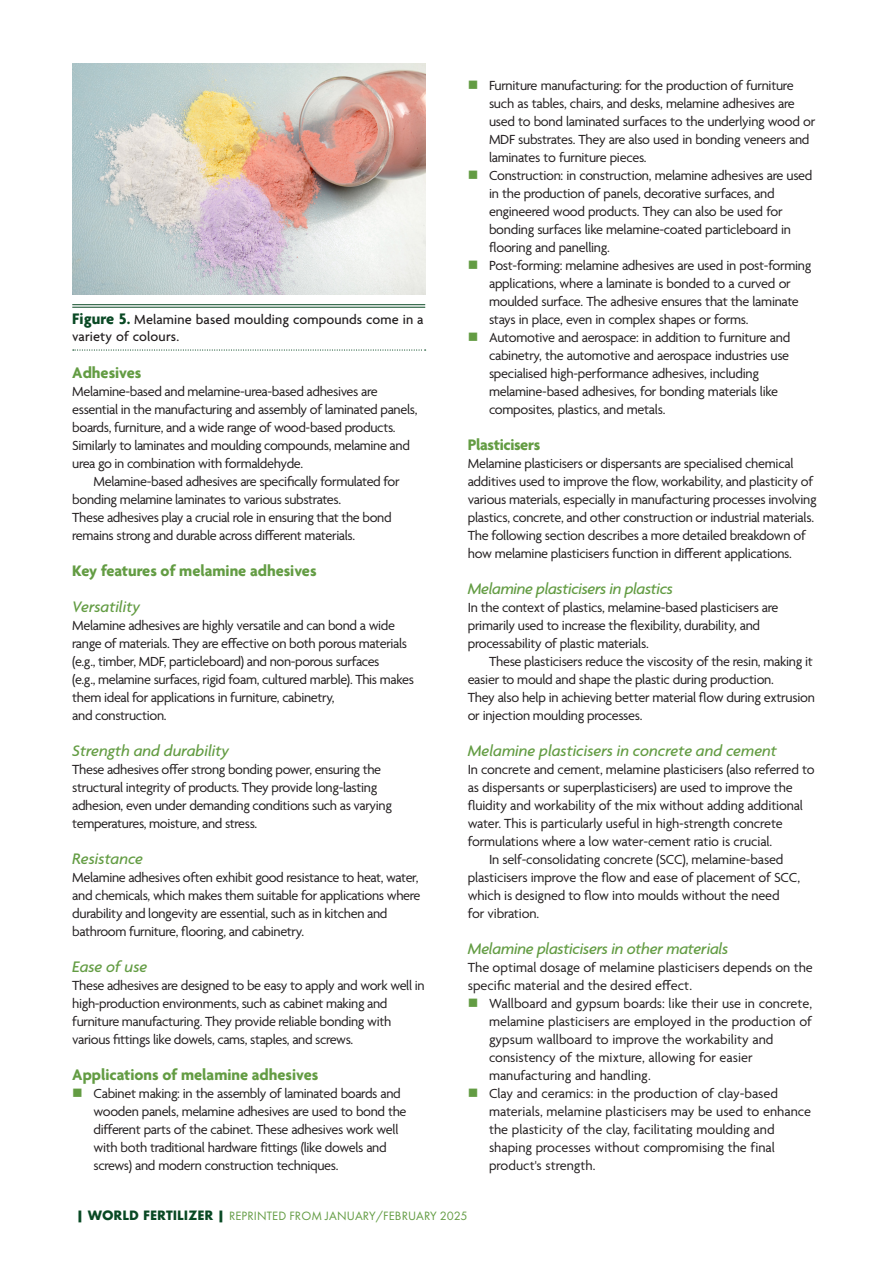
<style>
.page{position:relative;width:893px;height:1263px;background:#fff}
.page>*{position:absolute;margin:0;border:0;box-sizing:border-box;transform-origin:0 0}
.Subhead_3{font:italic 500 16.5px "Agenda";letter-spacing:-.005em;color:#639c43}
.Subhead_2{font:700 16.5px "Agenda";color:#639c43}
.Subhead_2-2{font:700 16.5px "Agenda";letter-spacing:-.02em;color:#639c43}
.Paragraph_1{font:14.25px/18px "Agenda";letter-spacing:-.02em;color:#231f20}
.Body_Text{font:14.25px/18px "Agenda";letter-spacing:-.02em;color:#231f20}
.Paragraph_1-2{font:14.25px/18px "Agenda";color:#231f20}
.t1{font:500 14.25px/16.5px "Agenda";letter-spacing:.01em;color:#231f20}
.t2{font:12.45px "Futura PT";letter-spacing:.01em;color:#639c43}
.s1{font-weight:700;font-size:16.5px;color:#094924}
.s2{color:#639c43}
.s3{font-family:"Futura";font-weight:700;color:#094924}
</style>
<div class="page">
<hr style="left:72px;top:304px;width:353px;height:1px;background:#094924">
<hr style="left:72px;top:307px;width:353px;height:1px;background:#094924">
<svg style="left:73px;top:349px;width:353px;height:2px"></svg>
<img style="left:72px;top:64px;width:353px;height:231px">
<p class="t1" style="left:72px;top:313px;width:353px"><span class="s1">Figure 5.</span> Melamine based moulding compounds come in a variety of colours.</p>
<p class="Subhead_2" style="left:72px;top:364px;width:71px">Adhesives</p>
<p class="Paragraph_1" style="left:72px;top:383px;width:347px">Melamine-based and melamine-urea-based adhesives are essential in the manufacturing and assembly of laminated panels, boards, furniture, and a wide range of wood-based products.<br>Similarly to laminates and moulding compounds, melamine and urea go in combination with formaldehyde.</p>
<p class="Body_Text" style="left:72px;top:473px;width:329px;text-indent:21px">Melamine-based adhesives are specifically formulated for bonding melamine laminates to various substrates.<br>These adhesives play a crucial role in ensuring that the bond remains strong and durable across different materials.</p>
<p class="Subhead_2" style="left:72px;top:562px;width:246px">Key features of melamine adhesives</p>
<p class="Subhead_3" style="left:72px;top:597px;width:69px">Versatility</p>
<p class="Paragraph_1" style="left:72px;top:617px;width:343px">Melamine adhesives are highly versatile and can bond a wide range of materials. They are effective on both porous materials (e.g., timber, MDF, particleboard) and non-porous surfaces<br>(e.g., melamine surfaces, rigid foam, cultured marble). This makes them ideal for applications in furniture, cabinetry,<br>and construction.</p>
<p class="Subhead_3" style="left:72px;top:741px;width:158px">Strength and durability</p>
<p class="Paragraph_1" style="left:72px;top:761px;width:321px">These adhesives offer strong bonding power, ensuring the structural integrity of products. They provide long-lasting adhesion, even under demanding conditions such as varying temperatures, moisture, and stress.</p>
<p class="Subhead_3" style="left:72px;top:849px;width:72px">Resistance</p>
<p class="Paragraph_1" style="left:72px;top:869px;width:350px">Melamine adhesives often exhibit good resistance to heat, water, and chemicals, which makes them suitable for applications where durability and longevity are essential, such as in kitchen and bathroom furniture, flooring, and cabinetry.</p>
<p class="Subhead_3" style="left:72px;top:957px;width:76px">Ease of use</p>
<p class="Paragraph_1" style="left:72px;top:977px;width:354px">These adhesives are designed to be easy to apply and work well in high-production environments, such as cabinet making and furniture manufacturing. They provide reliable bonding with various fittings like dowels, cams, staples, and screws.</p>
<p class="Subhead_2" style="left:72px;top:1066px;width:248px">Applications of melamine adhesives</p>
<p class="Paragraph_1" style="left:94px;top:1085px;width:315px;text-indent:-21px"><span class="s2">■</span> Cabinet making: in the assembly of laminated boards and wooden panels, melamine adhesives are used to bond the different parts of the cabinet. These adhesives work well with both traditional hardware fittings (like dowels and screws) and modern construction techniques.</p>
<p class="Paragraph_1" style="left:489px;top:77px;width:328px;text-indent:-21px"><span class="s2">■</span> Furniture manufacturing: for the production of furniture such as tables, chairs, and desks, melamine adhesives are used to bond laminated surfaces to the underlying wood or MDF substrates. They are also used in bonding veneers and laminates to furniture pieces.</p>
<p class="Paragraph_1" style="left:489px;top:167px;width:325px;text-indent:-21px"><span class="s2">■</span> Construction: in construction, melamine adhesives are used in the production of panels, decorative surfaces, and engineered wood products. They can also be used for bonding surfaces like melamine-coated particleboard in flooring and panelling.</p>
<p class="Paragraph_1" style="left:489px;top:257px;width:324px;text-indent:-21px"><span class="s2">■</span> Post-forming: melamine adhesives are used in post-forming applications, where a laminate is bonded to a curved or moulded surface. The adhesive ensures that the laminate stays in place, even in complex shapes or forms.</p>
<p class="Paragraph_1" style="left:489px;top:329px;width:303px;text-indent:-21px"><span class="s2">■</span> Automotive and aerospace: in addition to furniture and cabinetry, the automotive and aerospace industries use specialised high-performance adhesives, including melamine-based adhesives, for bonding materials like composites, plastics, and metals.</p>
<p class="Subhead_2-2" style="left:468px;top:436px;width:74px">Plasticisers</p>
<p class="Paragraph_1" style="left:468px;top:455px;width:350px">Melamine plasticisers or dispersants are specialised chemical additives used to improve the flow, workability, and plasticity of various materials, especially in manufacturing processes involving plastics, concrete, and other construction or industrial materials.<br>The following section describes a more detailed breakdown of how melamine plasticisers function in different applications.</p>
<p class="Subhead_3" style="left:468px;top:579px;width:207px">Melamine plasticisers in plastics</p>
<p class="Paragraph_1" style="left:468px;top:599px;width:312px">In the context of plastics, melamine-based plasticisers are primarily used to increase the flexibility, durability, and processability of plastic materials.</p>
<p class="Body_Text" style="left:468px;top:653px;width:349px;text-indent:21px">These plasticisers reduce the viscosity of the resin, making it easier to mould and shape the plastic during production.<br>They also help in achieving better material flow during extrusion or injection moulding processes.</p>
<p class="Subhead_3" style="left:468px;top:741px;width:311px">Melamine plasticisers in concrete and cement</p>
<p class="Paragraph_1" style="left:468px;top:761px;width:348px">In concrete and cement, melamine plasticisers (also referred to as dispersants or superplasticisers) are used to improve the fluidity and workability of the mix without adding additional water. This is particularly useful in high-strength concrete formulations where a low water-cement ratio is crucial.</p>
<p class="Body_Text" style="left:468px;top:851px;width:334px;text-indent:21px">In self-consolidating concrete (SCC), melamine-based plasticisers improve the flow and ease of placement of SCC, which is designed to flow into moulds without the need<br>for vibration.</p>
<p class="Subhead_3" style="left:468px;top:939px;width:262px">Melamine plasticisers in other materials</p>
<p class="Paragraph_1-2" style="left:468px;top:959px;width:347px">The optimal dosage of melamine plasticisers depends on the specific material and the desired effect.</p>
<p class="Paragraph_1-2" style="left:489px;top:995px;width:325px;text-indent:-21px"><span class="s2">■</span> Wallboard and gypsum boards: like their use in concrete, melamine plasticisers are employed in the production of gypsum wallboard to improve the workability and consistency of the mixture, allowing for easier manufacturing and handling.</p>
<p class="Paragraph_1-2" style="left:489px;top:1085px;width:324px;text-indent:-21px"><span class="s2">■</span> Clay and ceramics: in the production of clay-based materials, melamine plasticisers may be used to enhance the plasticity of the clay, facilitating moulding and shaping processes without compromising the final product's strength.</p>
<p class="t2" style="left:77px;top:1209px;width:392px"><span class="s3">| WORLD FERTILIZER |</span> REPRINTED FROM JANUARY/FEBRUARY 2025</p>
</div>
